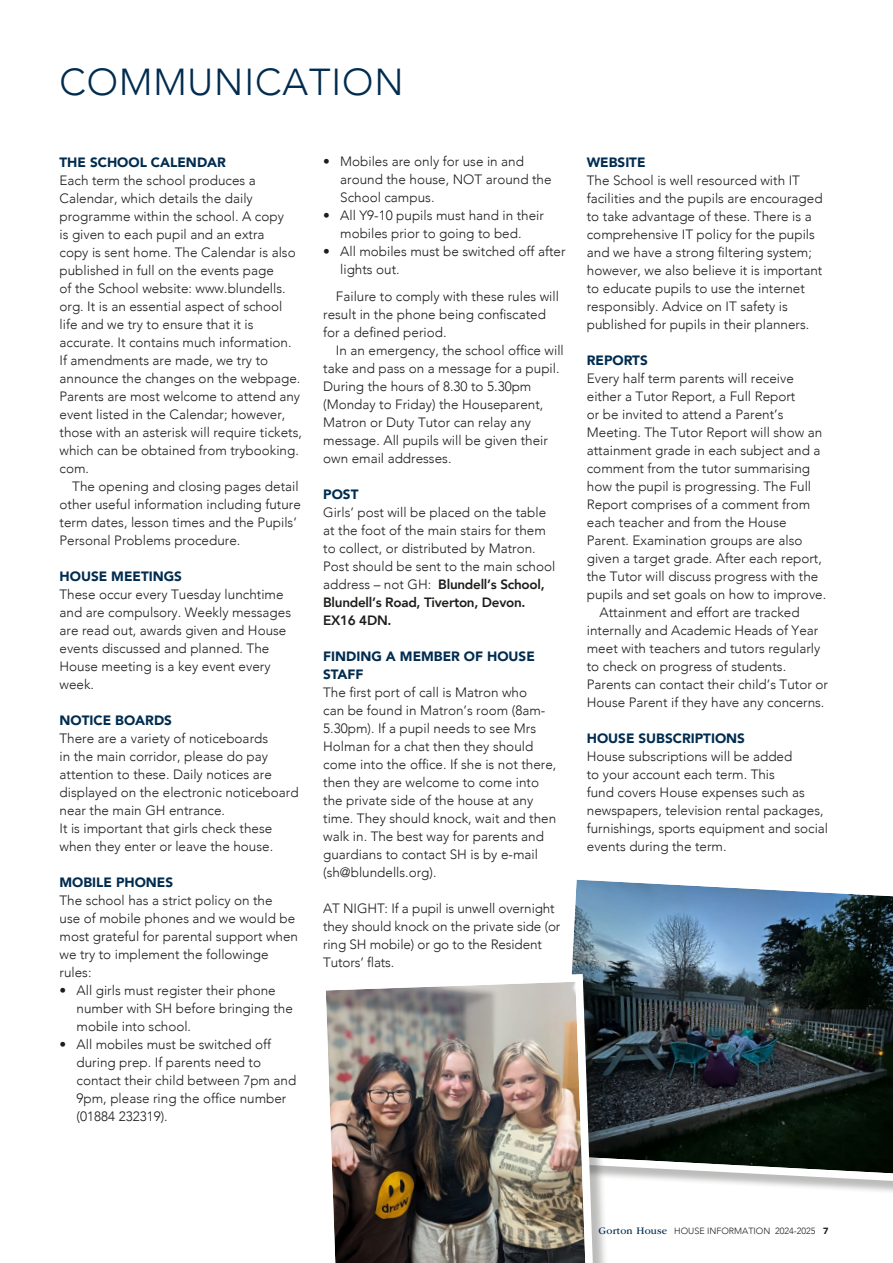
<style>
.page{position:relative;width:893px;height:1263px;background:#fff}
.page>*{position:absolute;margin:0;border:0;box-sizing:border-box;transform-origin:0 0}
.t1{font:300 37.5px "Avenir";letter-spacing:.025em;color:#002c50}
.t2{font:300 13.5px/18px "Avenir";color:#1d1d1b}
.t3{font:900 13.5px/18px "Avenir";color:#002c50}
.t4{font:300 9px "Avenir";color:#1d1d1b}
.s1{font-weight:800}
.s2{font-family:"ITC Garamond Std";font-weight:400;font-size:10.5px;color:#002c50}
.s3{font-weight:900}
</style>
<div class="page">
<div style="left:556px;top:874px;width:337px;height:321px;background:#1d1d1b;opacity:.3"></div>
<img style="left:556px;top:874px;width:337px;height:312px">
<div style="left:320px;top:976px;width:291px;height:287px;background:#1d1d1b;opacity:.3"></div>
<img style="left:320px;top:970px;width:279px;height:293px">
<h1 class="t1" style="left:60px;top:60px;width:345px">COMMUNICATION</h1>
<p class="t3" style="left:60px;top:153px;width:168px">THE SCHOOL CALENDAR</p>
<p class="t2" style="left:60px;top:171px;width:244px">Each term the school produces a Calendar, which details the daily programme within the school. A copy<br>is given to each pupil and an extra<br>copy is sent home. The Calendar is also published in full on the events page<br>of the School website: www.blundells. org. It is an essential aspect of school life and we try to ensure that it is accurate. It contains much information.<br>If amendments are made, we try to announce the changes on the webpage.<br>Parents are most welcome to attend any event listed in the Calendar; however, those with an asterisk will require tickets, which can be obtained from trybooking. com.</p>
<p class="t2" style="left:60px;top:477px;width:243px;text-indent:13px">The opening and closing pages detail other useful information including future term dates, lesson times and the Pupils’ Personal Problems procedure.</p>
<p class="t3" style="left:60px;top:566px;width:124px">HOUSE MEETINGS</p>
<p class="t2" style="left:60px;top:585px;width:233px">These occur every Tuesday lunchtime and are compulsory. Weekly messages are read out, awards given and House events discussed and planned. The<br>House meeting is a key event every week.</p>
<p class="t3" style="left:60px;top:710px;width:114px">NOTICE BOARDS</p>
<p class="t2" style="left:60px;top:729px;width:241px">There are a variety of noticeboards<br>in the main corridor, please do pay attention to these. Daily notices are displayed on the electronic noticeboard near the main GH entrance.<br>It is important that girls check these when they enter or leave the house.</p>
<p class="t3" style="left:60px;top:872px;width:115px">MOBILE PHONES</p>
<p class="t2" style="left:60px;top:891px;width:240px">The school has a strict policy on the<br>use of mobile phones and we would be most grateful for parental support when we try to implement the followinge rules:</p>
<p class="t2" style="left:77px;top:981px;width:218px;text-indent:-17px">• All girls must register their phone number with SH before bringing the mobile into school.</p>
<p class="t2" style="left:77px;top:1035px;width:221px;text-indent:-17px">• All mobiles must be switched off during prep. If parents need to contact their child between 7pm and<br>9pm, please ring the office number (01884 232319).</p>
<p class="t2" style="left:340px;top:153px;width:213px;text-indent:-17px">• Mobiles are only for use in and around the house, NOT around the<br>School campus.</p>
<p class="t2" style="left:323px;top:207px;width:222px;text-align:center">• All Y9-10 pupils must hand in their mobiles prior to going to bed.</p>
<p class="t2" style="left:340px;top:243px;width:227px;text-indent:-17px">• All mobiles must be switched off after lights out.</p>
<p class="t2" style="left:323px;top:288px;width:237px;text-indent:13px">Failure to comply with these rules will result in the phone being confiscated for a defined period.</p>
<p class="t2" style="left:323px;top:342px;width:242px;text-indent:13px">In an emergency, the school office will take and pass on a message for a pupil.<br>During the hours of 8.30 to 5.30pm (Monday to Friday) the Houseparent, Matron or Duty Tutor can relay any message. All pupils will be given their own email addresses.</p>
<p class="t3" style="left:323px;top:485px;width:37px">POST</p>
<p class="t2" style="left:323px;top:504px;width:234px">Girls’ post will be placed on the table at the foot of the main stairs for them to collect, or distributed by Matron.<br>Post should be sent to the main school address – not GH: <span class="s1">Blundell’s School,<br>Blundell’s Road, Tiverton, Devon.<br>EX16 4DN.</span></p>
<p class="t3" style="left:323px;top:647px;width:213px">FINDING A MEMBER OF HOUSE<br>STAFF</p>
<p class="t2" style="left:323px;top:684px;width:235px">The first port of call is Matron who<br>can be found in Matron’s room (8am-5.30pm). If a pupil needs to see Mrs Holman for a chat then they should come into the office. If she is not there, then they are welcome to come into the private side of the house at any time. They should knock, wait and then walk in. The best way for parents and guardians to contact SH is by e-mail (sh@blundells.org).</p>
<p class="t2" style="left:323px;top:900px;width:239px">AT NIGHT: If a pupil is unwell overnight they should knock on the private side (or ring SH mobile) or go to the Resident<br>Tutors’ flats.</p>
<p class="t3" style="left:587px;top:153px;width:60px">WEBSITE</p>
<p class="t2" style="left:587px;top:171px;width:237px">The School is well resourced with IT facilities and the pupils are encouraged to take advantage of these. There is a comprehensive IT policy for the pupils and we have a strong filtering system; however, we also believe it is important to educate pupils to use the internet responsibly. Advice on IT safety is published for pupils in their planners.</p>
<p class="t3" style="left:587px;top:350px;width:62px">REPORTS</p>
<p class="t2" style="left:587px;top:369px;width:209px">Every half term parents will receive</p>
<p class="t2" style="left:587px;top:387px;width:210px">either a Tutor Report, a Full Report</p>
<p class="t2" style="left:587px;top:405px;width:198px">or be invited to attend a Parent’s</p>
<p class="t2" style="left:587px;top:423px;width:237px">Meeting. The Tutor Report will show an</p>
<p class="t2" style="left:587px;top:441px;width:235px">attainment grade in each subject and a</p>
<p class="t2" style="left:587px;top:459px;width:225px">comment from the tutor summarising</p>
<p class="t2" style="left:587px;top:477px;width:226px">how the pupil is progressing. The Full</p>
<p class="t2" style="left:587px;top:495px;width:225px">Report comprises of a comment from</p>
<p class="t2" style="left:587px;top:513px;width:201px">each teacher and from the House</p>
<p class="t2" style="left:587px;top:531px;width:217px">Parent. Examination groups are also</p>
<p class="t2" style="left:587px;top:549px;width:237px">given a target grade. After each report,</p>
<p class="t2" style="left:587px;top:567px;width:233px">the Tutor will discuss progress with the</p>
<p class="t2" style="left:587px;top:585px;width:241px">pupils and set goals on how to improve.</p>
<p class="t2" style="left:600px;top:603px;width:202px">Attainment and effort are tracked</p>
<p class="t2" style="left:587px;top:621px;width:233px">internally and Academic Heads of Year</p>
<p class="t2" style="left:587px;top:639px;width:235px">meet with teachers and tutors regularly</p>
<p class="t2" style="left:587px;top:657px;width:201px">to check on progress of students.</p>
<p class="t2" style="left:587px;top:675px;width:243px">Parents can contact their child’s Tutor or</p>
<p class="t2" style="left:587px;top:693px;width:239px">House Parent if they have any concerns.</p>
<p class="t3" style="left:587px;top:728px;width:160px">HOUSE SUBSCRIPTIONS</p>
<p class="t2" style="left:587px;top:747px;width:243px">House subscriptions will be added<br>to your account each term. This<br>fund covers House expenses such as newspapers, television rental packages, furnishings, sports equipment and social events during the term.</p>
<p class="t4" style="left:598px;top:1225px;width:232px"><span class="s2">Gorton House</span> HOUSE INFORMATION 2024-2025 <span class="s3">7</span></p>
</div>
